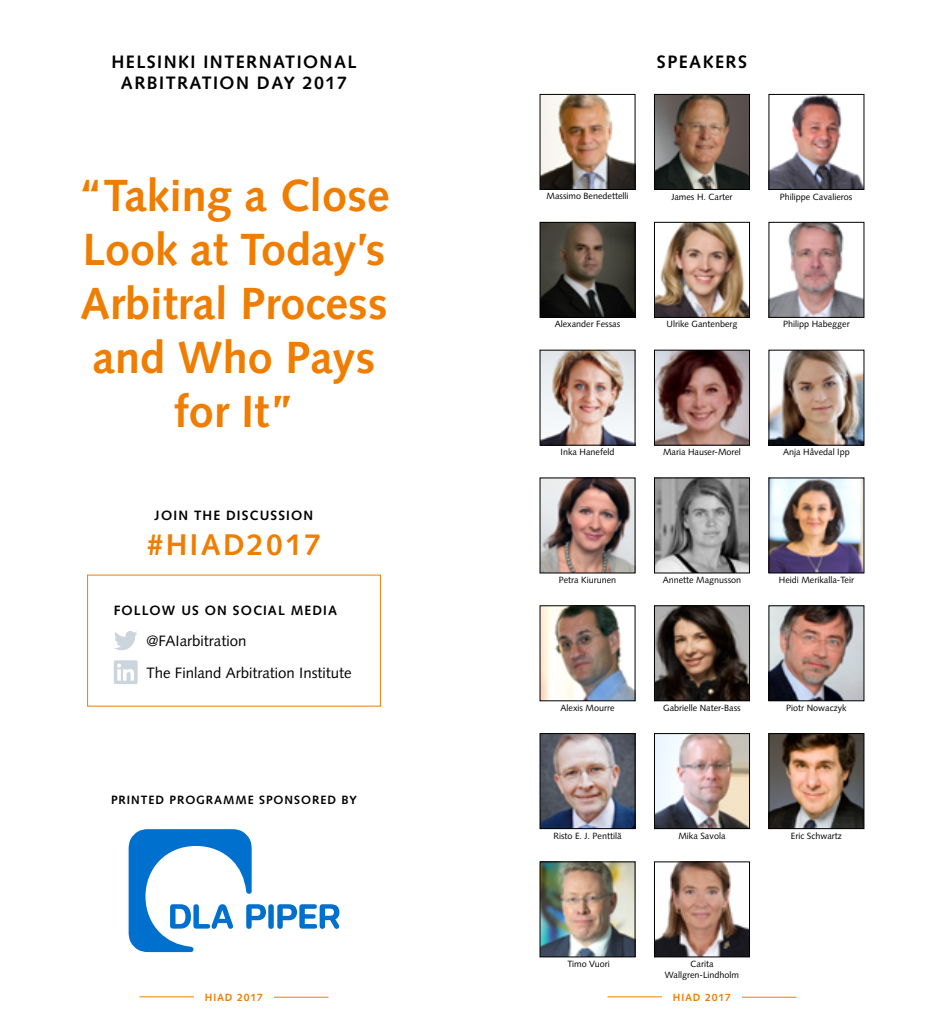
<style>
.page{position:relative;width:936px;height:1021px;background:#fff}
.page>*{position:absolute;margin:0;border:0;box-sizing:border-box;transform-origin:0 0}
.t1{font:700 45px/54px "Syntax LT Std";color:#ef7d00;text-align:center}
.t2{font:700 30px "Syntax LT Std";letter-spacing:.08em;color:#ef7d00}
.t3{font:700 18px/21.6px "Syntax LT Std";letter-spacing:.08em;color:#000;text-align:center}
.t4{font:15px "Syntax LT Std";color:#000}
.t5{font:700 13.5px "Syntax LT Std";letter-spacing:.08em;color:#000}
.t6{font:700 12px "Syntax LT Std";letter-spacing:.08em;color:#000}
.t7{font:700 10.5px "Syntax LT Std";letter-spacing:.08em;color:#ef7d00}
.t8{font:9px/10.8px "Syntax LT Std";color:#000;text-align:center}
</style>
<div class="page">
<svg style="left:114px;top:631px;width:23px;height:19px"></svg>
<div style="left:114px;top:660px;width:24px;height:24px;background:#cbd5dd;border-radius:2px"></div>
<svg style="left:117px;top:663px;width:17px;height:17px"></svg>
<div style="left:87px;top:574px;width:294px;height:132px;border:1px solid #ef7d00"></div>
<hr style="left:274px;top:996px;width:54px;height:1px;background:#ef7d00">
<hr style="left:139px;top:996px;width:55px;height:1px;background:#ef7d00">
<img style="left:656px;top:96px;width:91px;height:92px">
<div style="left:654px;top:94px;width:95px;height:96px;border:1px solid #000"></div>
<img style="left:770px;top:96px;width:92px;height:92px">
<div style="left:768px;top:94px;width:96px;height:96px;border:1px solid #000"></div>
<img style="left:542px;top:224px;width:91px;height:91px">
<div style="left:540px;top:222px;width:95px;height:95px;border:1px solid #000"></div>
<img style="left:656px;top:224px;width:91px;height:91px">
<div style="left:654px;top:222px;width:95px;height:95px;border:1px solid #000"></div>
<img style="left:770px;top:224px;width:92px;height:91px">
<img style="left:542px;top:480px;width:91px;height:91px">
<img style="left:656px;top:480px;width:91px;height:91px">
<div style="left:654px;top:478px;width:95px;height:95px;border:1px solid #000"></div>
<img style="left:770px;top:480px;width:92px;height:91px">
<div style="left:768px;top:478px;width:96px;height:95px;border:1px solid #000"></div>
<img style="left:542px;top:607px;width:91px;height:92px">
<img style="left:656px;top:607px;width:91px;height:92px">
<div style="left:654px;top:605px;width:95px;height:96px;border:1px solid #000"></div>
<img style="left:770px;top:607px;width:92px;height:92px">
<div style="left:768px;top:605px;width:96px;height:96px;border:1px solid #000"></div>
<img style="left:656px;top:735px;width:91px;height:91px">
<div style="left:654px;top:733px;width:95px;height:95px;border:1px solid #000"></div>
<img style="left:542px;top:735px;width:91px;height:91px">
<div style="left:540px;top:733px;width:95px;height:95px;border:1px solid #000"></div>
<img style="left:770px;top:735px;width:92px;height:91px">
<div style="left:768px;top:733px;width:96px;height:95px;border:1px solid #000"></div>
<img style="left:542px;top:863px;width:91px;height:92px">
<div style="left:540px;top:861px;width:95px;height:96px;border:1px solid #000"></div>
<img style="left:656px;top:863px;width:91px;height:92px">
<div style="left:654px;top:861px;width:95px;height:96px;border:1px solid #000"></div>
<img style="left:656px;top:352px;width:91px;height:91px">
<div style="left:654px;top:350px;width:95px;height:95px;border:1px solid #000"></div>
<img style="left:770px;top:352px;width:92px;height:91px">
<div style="left:768px;top:350px;width:96px;height:95px;border:1px solid #000"></div>
<img style="left:542px;top:352px;width:91px;height:91px">
<img style="left:542px;top:96px;width:91px;height:92px">
<div style="left:540px;top:94px;width:95px;height:96px;border:1px solid #000"></div>
<hr style="left:742px;top:996px;width:54px;height:1px;background:#ef7d00">
<hr style="left:607px;top:996px;width:55px;height:1px;background:#ef7d00">
<div style="left:268px;top:904px;width:6px;height:24px;background:#0070ce;border-radius:3px"></div>
<svg style="left:277px;top:904px;width:62px;height:24px"></svg>
<svg style="left:129px;top:829px;width:137px;height:123px"></svg>
<h3 class="t3" style="left:111px;top:51px;width:246px">HELSINKI INTERNATIONAL<br>ARBITRATION DAY 2017</h3>
<h1 class="t1" style="left:78px;top:169px;width:312px">“Taking a Close<br>Look at Today’s<br>Arbitral Process and Who Pays for It”</h1>
<h3 class="t5" style="left:155px;top:507px;width:160px">JOIN THE DISCUSSION</h3>
<h2 class="t2" style="left:147px;top:527px;width:176px">#HIAD2017</h2>
<h3 class="t5" style="left:114px;top:602px;width:225px">FOLLOW US ON SOCIAL MEDIA</h3>
<h3 class="t4" style="left:146px;top:632px;width:101px">@FAIarbitration</h3>
<h3 class="t4" style="left:146px;top:663px;width:207px">The Finland Arbitration Institute</h3>
<h3 class="t6" style="left:111px;top:793px;width:247px">PRINTED PROGRAMME SPONSORED BY</h3>
<p class="t7" style="left:205px;top:991px;width:60px">HIAD 2017</p>
<h3 class="t3" style="left:657px;top:51px;width:92px">SPEAKERS</h3>
<p class="t8" style="left:546px;top:191px;width:84px">Massimo Benedettelli</p>
<p class="t8" style="left:671px;top:191px;width:63px">James H. Carter</p>
<p class="t8" style="left:779px;top:191px;width:74px">Philippe Cavalieros</p>
<p class="t8" style="left:554px;top:319px;width:67px">Alexander Fessas</p>
<p class="t8" style="left:666px;top:319px;width:72px">Ulrike Gantenberg</p>
<p class="t8" style="left:783px;top:319px;width:68px">Philipp Habegger</p>
<p class="t8" style="left:560px;top:446px;width:56px">Inka Hanefeld</p>
<p class="t8" style="left:663px;top:446px;width:79px">Maria Hauser-Morel</p>
<p class="t8" style="left:783px;top:446px;width:68px">Anja Håvedal Ipp</p>
<p class="t8" style="left:558px;top:574px;width:59px">Petra Kiurunen</p>
<p class="t8" style="left:662px;top:574px;width:80px">Annette Magnusson</p>
<p class="t8" style="left:778px;top:574px;width:77px">Heidi Merikalla-Teir</p>
<p class="t8" style="left:560px;top:702px;width:55px">Alexis Mourre</p>
<p class="t8" style="left:663px;top:702px;width:79px">Gabrielle Nater-Bass</p>
<p class="t8" style="left:786px;top:702px;width:62px">Piotr Nowaczyk</p>
<p class="t8" style="left:553px;top:830px;width:70px">Risto E. J. Penttilä</p>
<p class="t8" style="left:678px;top:830px;width:48px">Mika Savola</p>
<p class="t8" style="left:790px;top:830px;width:52px">Eric Schwartz</p>
<p class="t8" style="left:567px;top:958px;width:44px">Timo Vuori</p>
<p class="t8" style="left:665px;top:958px;width:76px">Carita<br>Wallgren-Lindholm</p>
<p class="t7" style="left:673px;top:991px;width:60px">HIAD 2017</p>
</div>
